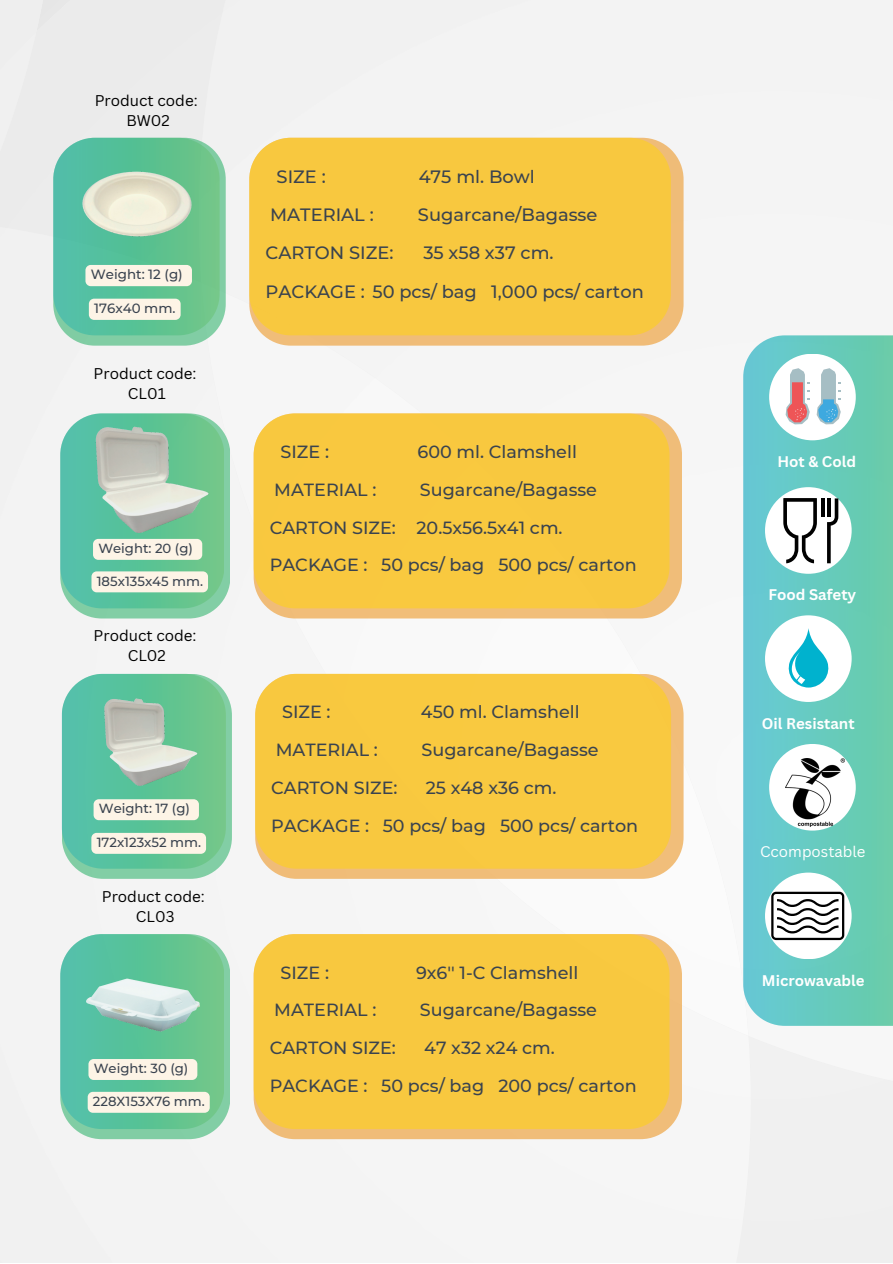
<style>
.page{position:relative;width:893px;height:1264px;background:#fff}
.page>*{position:absolute;margin:0;border:0;box-sizing:border-box;transform-origin:0 0}
.t1{font:500 17.85px "Montserrat";color:#3a434f}
.t2{font:500 17.55px "Montserrat";color:#3a434f}
.t3{font:15.15px "Canva Sans";color:#000}
.t4{font:700 15px "Canva Sans";color:#fff}
.t5{font:15px "Canva Sans";color:#fff}
.t6{font:500 13.35px "Montserrat";color:#3a434f}
.t7{font:500 13.2px "Montserrat";color:#3a434f}
</style>
<div class="page">
<div style="left:422px;top:1139px;width:65px;height:123px;background:#f5f5f5"></div>
<div style="left:618px;top:1094px;width:132px;height:168px;background:#f6f6f6"></div>
<div style="left:0;top:32px;width:36px;height:191px;background:#ebebeb"></div>
<div style="left:201px;top:283px;width:547px;height:752px;background:#f6f6f6"></div>
<svg style="left:249px;top:138px;width:434px;height:207px;fill:#f0bc78"></svg>
<div style="left:249px;top:138px;width:421px;height:197px;background:#f8c83f"></div>
<div style="left:60px;top:413px;width:170px;height:205px;background:#82cea5;border-radius:42px"></div>
<div style="left:60px;top:413px;width:164px;height:195px;background:linear-gradient(to right,#4dbfaa,#6ec786);border-radius:42px"></div>
<svg style="left:253px;top:413px;width:429px;height:205px;fill:#f1bd79"></svg>
<div style="left:253px;top:413px;width:416px;height:195px;background:#f9c83f;border-radius:42px"></div>
<svg style="left:62px;top:673px;width:169px;height:205px;fill:#82cea5"></svg>
<div style="left:62px;top:673px;width:163px;height:195px;background:linear-gradient(to right,#51c1ac,#72c888);border-radius:42px"></div>
<div style="left:255px;top:673px;width:428px;height:205px;background:linear-gradient(to right,#f0bc77,#f1bf7a);border-radius:42px"></div>
<div style="left:255px;top:673px;width:416px;height:195px;background:#f9c93f;border-radius:42px"></div>
<svg style="left:60px;top:934px;width:170px;height:205px;fill:#82cea5"></svg>
<div style="left:60px;top:934px;width:164px;height:194px;background:linear-gradient(to right,#50c0ab,#71c888);border-radius:42px"></div>
<div style="left:253px;top:934px;width:429px;height:205px;background:#f0bd79;border-radius:42px"></div>
<div style="left:253px;top:934px;width:416px;height:195px;background:#f8c83f;border-radius:42px"></div>
<img style="left:87px;top:416px;width:125px;height:122px">
<img style="left:97px;top:690px;width:104px;height:100px">
<img style="left:67px;top:965px;width:151px;height:89px">
<div style="left:743px;top:335px;width:149px;height:690px;background:linear-gradient(to right,#69c9d7,#68cca9)"></div>
<div style="left:769px;top:354px;width:86px;height:86px;background:#fff;border-radius:50%"></div>
<svg style="left:816px;top:368px;width:24px;height:56px"></svg>
<svg style="left:785px;top:368px;width:24px;height:56px"></svg>
<div style="left:765px;top:487px;width:86px;height:87px;background:#fff;border-radius:50%"></div>
<div style="left:765px;top:615px;width:86px;height:87px;background:#fff;border-radius:50%"></div>
<svg style="left:788px;top:628px;width:41px;height:59px"></svg>
<div style="left:769px;top:744px;width:86px;height:86px;background:#fff;border-radius:50%"></div>
<div style="left:765px;top:872px;width:86px;height:87px;background:#fff;border-radius:50%"></div>
<svg style="left:783px;top:498px;width:33px;height:65px"></svg>
<svg style="left:821px;top:498px;width:3px;height:19px"></svg>
<svg style="left:827px;top:498px;width:11px;height:65px"></svg>
<img style="left:785px;top:758px;width:59px;height:68px">
<svg style="left:771px;top:891px;width:73px;height:49px"></svg>
<svg style="left:53px;top:138px;width:172px;height:207px"></svg>
<div style="left:93px;top:539px;width:109px;height:21px;background:#fdf4e6;border-radius:5px"></div>
<div style="left:91px;top:571px;width:117px;height:21px;background:#fdf4e6;border-radius:5px"></div>
<div style="left:94px;top:799px;width:105px;height:21px;background:#fdf4e6;border-radius:5px"></div>
<div style="left:91px;top:832px;width:115px;height:21px;background:#fdf4e6;border-radius:5px"></div>
<div style="left:88px;top:1058px;width:109px;height:21px;background:#fdf4e6;border-radius:5px"></div>
<div style="left:88px;top:1091px;width:122px;height:21px;background:#fdf4e6;border-radius:5px"></div>
<p class="t3" style="left:95px;top:89px;width:104px">Product code:</p>
<p class="t3" style="left:126px;top:110px;width:45px">BW02</p>
<p class="t6" style="left:91px;top:266px;width:93px">Weight: 12 (g)</p>
<p class="t6" style="left:94px;top:300px;width:83px">176x40 mm.</p>
<p class="t3" style="left:93px;top:363px;width:104px">Product code:</p>
<p class="t3" style="left:128px;top:383px;width:39px">CL01</p>
<p class="t7" style="left:98px;top:540px;width:96px">Weight: 20 (g)</p>
<p class="t7" style="left:97px;top:573px;width:108px">185x135x45 mm.</p>
<p class="t3" style="left:93px;top:624px;width:104px">Product code:</p>
<p class="t3" style="left:128px;top:645px;width:40px">CL02</p>
<p class="t7" style="left:99px;top:800px;width:93px">Weight: 17 (g)</p>
<p class="t7" style="left:97px;top:834px;width:106px">172x123x52 mm.</p>
<p class="t3" style="left:102px;top:885px;width:104px">Product code:</p>
<p class="t3" style="left:136px;top:906px;width:40px">CL03</p>
<p class="t7" style="left:94px;top:1060px;width:96px">Weight: 30 (g)</p>
<p class="t7" style="left:93px;top:1093px;width:113px">228X153X76 mm.</p>
<p class="t1" style="left:276px;top:166px;width:51px">SIZE :</p>
<p class="t1" style="left:270px;top:204px;width:105px">MATERIAL :</p>
<p class="t1" style="left:418px;top:166px;width:118px">475 ml. Bowl</p>
<p class="t1" style="left:418px;top:204px;width:181px">Sugarcane/Bagasse</p>
<p class="t1" style="left:265px;top:242px;width:129px">CARTON SIZE:</p>
<p class="t1" style="left:423px;top:242px;width:132px">35 x58 x37 cm.</p>
<p class="t1" style="left:265px;top:280px;width:379px">PACKAGE : 50 pcs/ bag 1,000 pcs/ carton</p>
<p class="t2" style="left:280px;top:441px;width:50px">SIZE :</p>
<p class="t2" style="left:274px;top:479px;width:104px">MATERIAL :</p>
<p class="t2" style="left:417px;top:441px;width:161px">600 ml. Clamshell</p>
<p class="t2" style="left:420px;top:479px;width:178px">Sugarcane/Bagasse</p>
<p class="t2" style="left:270px;top:516px;width:128px">CARTON SIZE:</p>
<p class="t2" style="left:416px;top:516px;width:147px">20.5x56.5x41 cm.</p>
<p class="t2" style="left:270px;top:554px;width:99px">PACKAGE :</p>
<p class="t2" style="left:381px;top:554px;width:257px">50 pcs/ bag 500 pcs/ carton</p>
<p class="t2" style="left:282px;top:701px;width:50px">SIZE :</p>
<p class="t2" style="left:276px;top:739px;width:104px">MATERIAL :</p>
<p class="t2" style="left:421px;top:701px;width:160px">450 ml. Clamshell</p>
<p class="t2" style="left:421px;top:739px;width:178px">Sugarcane/Bagasse</p>
<p class="t2" style="left:271px;top:776px;width:128px">CARTON SIZE:</p>
<p class="t2" style="left:426px;top:776px;width:132px">25 x48 x36 cm.</p>
<p class="t2" style="left:271px;top:814px;width:99px">PACKAGE :</p>
<p class="t2" style="left:383px;top:814px;width:257px">50 pcs/ bag 500 pcs/ carton</p>
<p class="t2" style="left:280px;top:961px;width:50px">SIZE :</p>
<p class="t2" style="left:274px;top:999px;width:104px">MATERIAL :</p>
<p class="t2" style="left:416px;top:961px;width:164px">9x6'' 1-C Clamshell</p>
<p class="t2" style="left:420px;top:999px;width:178px">Sugarcane/Bagasse</p>
<p class="t2" style="left:270px;top:1037px;width:128px">CARTON SIZE:</p>
<p class="t2" style="left:424px;top:1037px;width:132px">47 x32 x24 cm.</p>
<p class="t2" style="left:270px;top:1074px;width:99px">PACKAGE :</p>
<p class="t2" style="left:381px;top:1074px;width:257px">50 pcs/ bag 200 pcs/ carton</p>
<p class="t4" style="left:777px;top:451px;width:80px">Hot &amp; Cold</p>
<p class="t4" style="left:768px;top:584px;width:89px">Food Safety</p>
<p class="t4" style="left:762px;top:712px;width:94px">Oil Resistant</p>
<p class="t5" style="left:760px;top:841px;width:107px">Ccompostable</p>
<p class="t4" style="left:761px;top:969px;width:104px">Microwavable</p>
</div>
